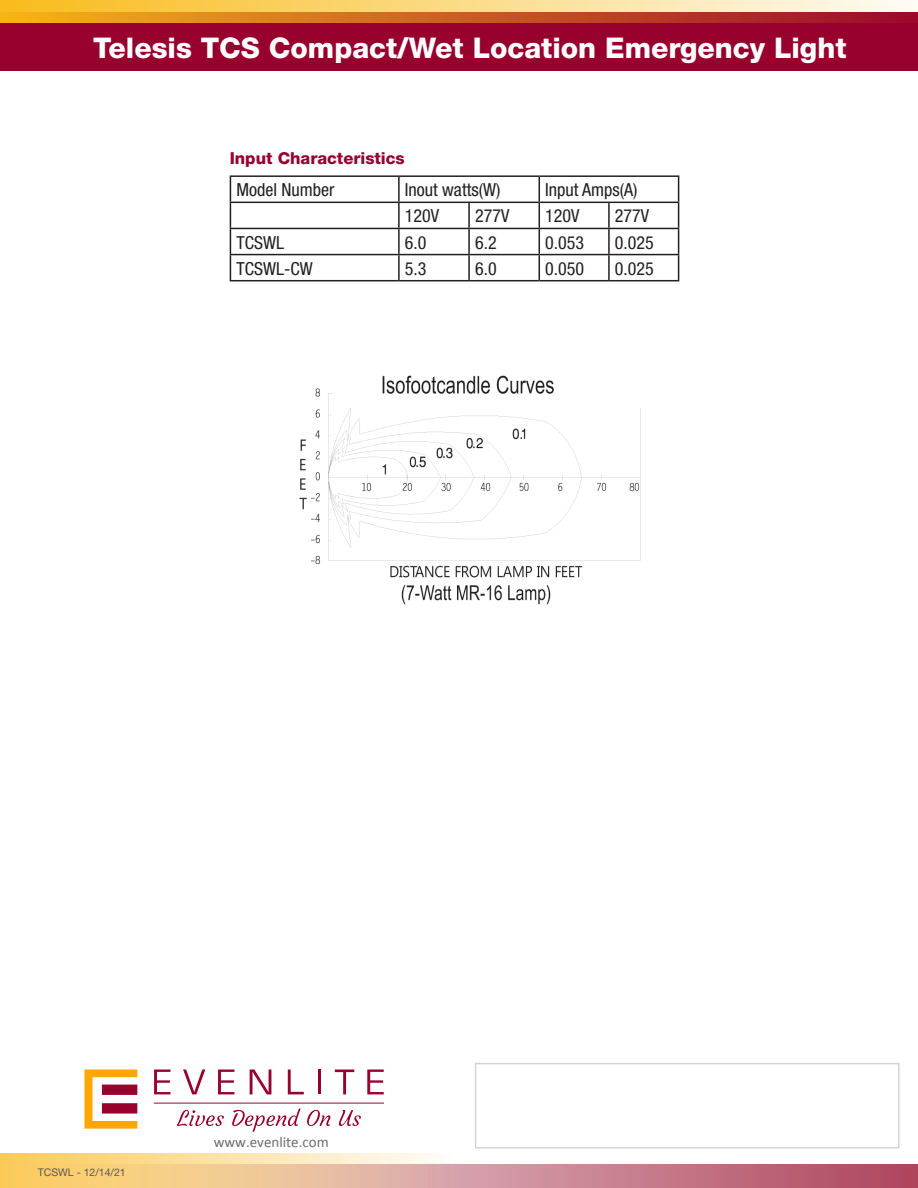
<style>
.page{position:relative;width:918px;height:1188px;background:#fff}
.page>*{position:absolute;margin:0;border:0;box-sizing:border-box;transform-origin:0 0}
._7_A_Subhead{font:800 28.5px "Helvetica Neue";color:#fff}
.t1{font:condensed 18px "Helvetica Neue";color:#231f20}
._3_B_heads{font:800 16.5px "Helvetica Neue";color:#98012d}
._2021_website_for_lo{font:15px "Calibri";color:#6c6d70}
.t2{font:10.5px "Helvetica Neue";color:#57585a}
.s1{font-style:inherit}
</style>
<div class="page">
<div style="left:0;top:13px;width:918px;height:58px;background:#98012d"></div>
<svg style="left:0;top:0;width:918px;height:22px;background:#e4a258"></svg>
<svg style="left:456px;top:1164px;width:462px;height:24px;background:#c27384"></svg>
<svg style="left:0;top:1153px;width:456px;height:35px;background:#f3cd97"></svg>
<img style="left:299px;top:375px;width:342px;height:230px">
<hr style="left:230px;top:175px;width:169px;height:2px;background:#231f20">
<hr style="left:399px;top:175px;width:70px;height:2px;background:#231f20">
<hr style="left:398px;top:177px;width:2px;height:25px;background:#231f20">
<hr style="left:469px;top:175px;width:70px;height:2px;background:#231f20">
<hr style="left:539px;top:175px;width:70px;height:2px;background:#231f20">
<hr style="left:609px;top:175px;width:70px;height:2px;background:#231f20">
<hr style="left:230px;top:202px;width:169px;height:1px;background:#231f20">
<hr style="left:399px;top:202px;width:70px;height:1px;background:#231f20">
<hr style="left:398px;top:203px;width:2px;height:25px;background:#231f20">
<hr style="left:469px;top:202px;width:70px;height:1px;background:#231f20">
<hr style="left:468px;top:203px;width:2px;height:25px;background:#231f20">
<hr style="left:539px;top:202px;width:70px;height:1px;background:#231f20">
<hr style="left:609px;top:202px;width:70px;height:1px;background:#231f20">
<hr style="left:608px;top:203px;width:2px;height:25px;background:#231f20">
<hr style="left:399px;top:228px;width:70px;height:1px;background:#231f20">
<hr style="left:469px;top:228px;width:70px;height:1px;background:#231f20">
<hr style="left:468px;top:229px;width:2px;height:25px;background:#231f20">
<hr style="left:539px;top:228px;width:70px;height:1px;background:#231f20">
<hr style="left:609px;top:228px;width:70px;height:1px;background:#231f20">
<hr style="left:608px;top:229px;width:2px;height:25px;background:#231f20">
<hr style="left:399px;top:254px;width:70px;height:1px;background:#231f20">
<hr style="left:469px;top:254px;width:70px;height:1px;background:#231f20">
<hr style="left:468px;top:255px;width:2px;height:25px;background:#231f20">
<hr style="left:539px;top:254px;width:70px;height:1px;background:#231f20">
<svg style="left:539px;top:177px;width:1px;height:103px"></svg>
<hr style="left:609px;top:254px;width:70px;height:1px;background:#231f20">
<hr style="left:608px;top:255px;width:2px;height:25px;background:#231f20">
<svg style="left:678px;top:177px;width:1px;height:103px"></svg>
<hr style="left:399px;top:280px;width:70px;height:1px;background:#231f20">
<hr style="left:469px;top:280px;width:70px;height:1px;background:#231f20">
<hr style="left:539px;top:280px;width:70px;height:1px;background:#231f20">
<hr style="left:609px;top:280px;width:70px;height:1px;background:#231f20">
<hr style="left:230px;top:228px;width:169px;height:1px;background:#231f20">
<hr style="left:398px;top:229px;width:2px;height:25px;background:#231f20">
<hr style="left:230px;top:254px;width:169px;height:1px;background:#231f20">
<svg style="left:230px;top:177px;width:1px;height:103px"></svg>
<hr style="left:398px;top:255px;width:2px;height:25px;background:#231f20">
<hr style="left:230px;top:280px;width:169px;height:1px;background:#231f20">
<svg style="left:84px;top:1070px;width:53px;height:59px"></svg>
<svg style="left:154px;top:1070px;width:16px;height:24px"></svg>
<svg style="left:183px;top:1070px;width:22px;height:24px"></svg>
<svg style="left:218px;top:1070px;width:16px;height:24px"></svg>
<svg style="left:250px;top:1070px;width:21px;height:24px"></svg>
<svg style="left:288px;top:1070px;width:16px;height:24px"></svg>
<hr style="left:318px;top:1070px;width:3px;height:24px;background:#98012d">
<svg style="left:335px;top:1070px;width:19px;height:24px"></svg>
<svg style="left:367px;top:1070px;width:17px;height:24px"></svg>
<hr style="left:154px;top:1103px;width:230px;height:1px;background:#98012d">
<svg style="left:177px;top:1110px;width:47px;height:16px"></svg>
<svg style="left:232px;top:1108px;width:69px;height:24px"></svg>
<svg style="left:307px;top:1110px;width:23px;height:16px"></svg>
<svg style="left:339px;top:1110px;width:22px;height:16px"></svg>
<p class="_7_A_Subhead" style="left:93px;top:31px;width:755px">Telesis TCS Compact/Wet Location Emergency Light</p>
<p class="_3_B_heads" style="left:230px;top:148px;width:177px">Input Characteristics</p>
<p class="t1" style="left:236px;top:180px;width:99px">Model Number</p>
<p class="t1" style="left:405px;top:180px;width:97px">Inout watts(W)</p>
<p class="t1" style="left:545px;top:180px;width:94px">Input Amps(A)</p>
<p class="t1" style="left:405px;top:206px;width:36px">120V</p>
<p class="t1" style="left:475px;top:206px;width:36px">277V</p>
<p class="t1" style="left:545px;top:206px;width:36px">120V</p>
<p class="t1" style="left:615px;top:206px;width:36px">277V</p>
<p class="t1" style="left:236px;top:232px;width:49px">TCSWL</p>
<p class="t1" style="left:405px;top:232px;width:23px">6.0</p>
<p class="t1" style="left:475px;top:232px;width:23px">6.2</p>
<p class="t1" style="left:545px;top:232px;width:40px">0.053</p>
<p class="t1" style="left:615px;top:232px;width:40px">0.025</p>
<p class="t1" style="left:236px;top:258px;width:78px">TCSWL-CW</p>
<p class="t1" style="left:405px;top:258px;width:23px">5.3</p>
<p class="t1" style="left:475px;top:258px;width:23px">6.0</p>
<p class="t1" style="left:545px;top:258px;width:40px">0.050</p>
<p class="t1" style="left:615px;top:258px;width:40px">0.025</p>
<p class="t2" style="left:38px;top:1166px;width:89px"><span class="s1">TCSWL -</span> 12/14/21</p>
<p class="_2021_website_for_lo" style="left:214px;top:1132px;width:116px">www.evenlite.com</p>
</div>
